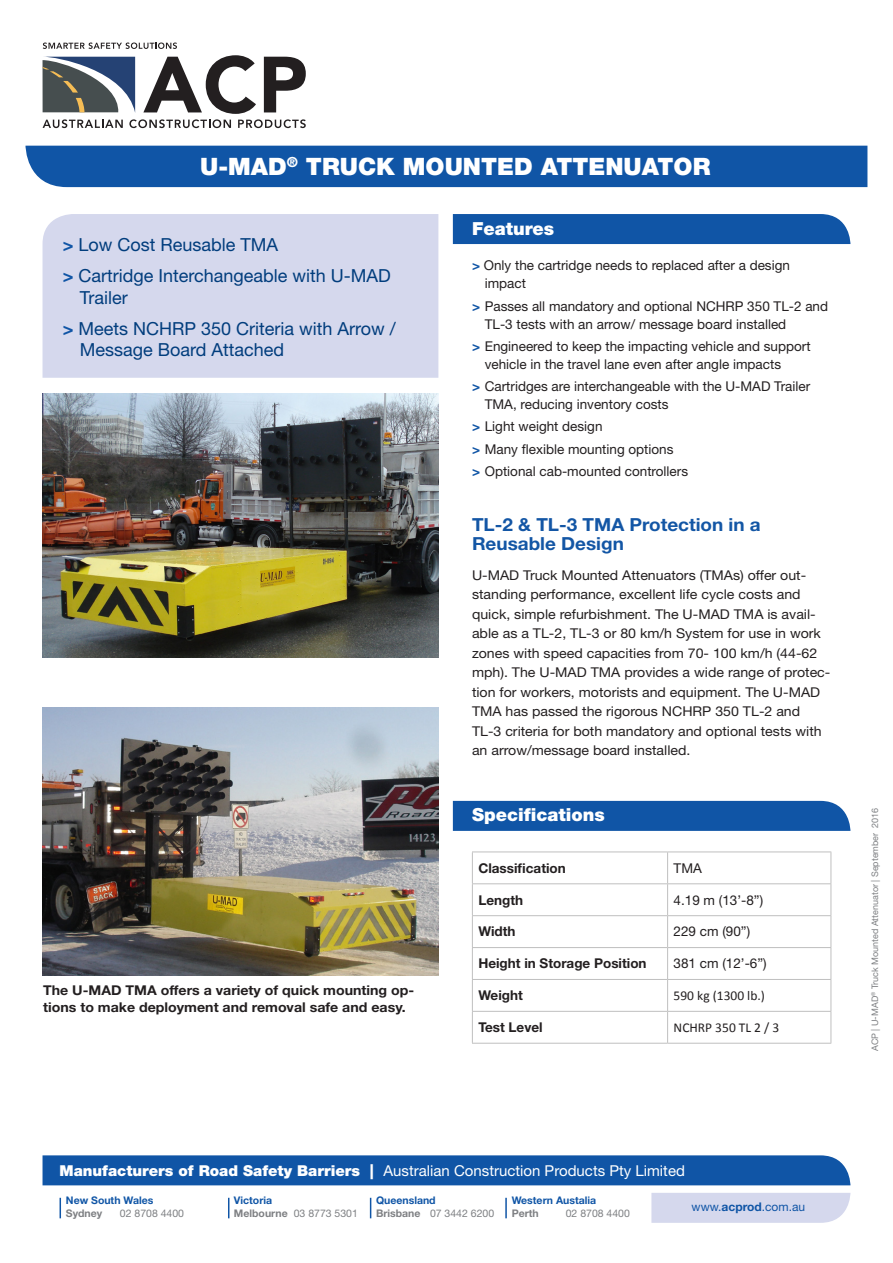
<style>
.page{position:relative;width:893px;height:1263px;background:#fff}
.page>*{position:absolute;margin:0;border:0;box-sizing:border-box;transform-origin:0 0}
.t1{font:900 24px "Helvetica Neue LT Std";color:#fff}
.t2{font:18px/21.6px "Helvetica Neue LT Std";color:#013d7d}
.t3{font:700 18px/19.5px "Helvetica Neue LT Std";color:#1356a5;scale:1.05 1}
.t4{font:900 18px "Helvetica Neue LT Std";color:#fff}
.t5{font:15px "Helvetica Neue LT Std";color:#fff}
.t6{font:13.5px/19.5px "Helvetica Neue LT Std";color:#231f20;scale:1.05 1}
.t7{font:13.5px/18px "Helvetica Neue LT Std";color:#231f20}
.t8{font:700 13.5px/16.5px "Helvetica Neue LT Std";color:#231f20;scale:1.05 1}
.t9{font:700 13.5px "Helvetica Neue LT Std";color:#231f20}
.t10{font:13.5px "Calibri";color:#231f20}
.t11{font:12px "Helvetica Neue LT Std";color:#1055a6}
.t12{font:700 10.5px/12.6px "Helvetica Neue LT Std";color:#1055a6}
.t13{font:10.5px/12.6px "Helvetica Neue LT Std";color:#7e8083}
.t14{font:700 10.5px "Helvetica Neue LT Std";color:#7e8083}
.t15{font:9px "Helvetica Neue LT Std";color:#7e8083}
.s1{font-weight:700;color:#1055a6}
.s2{font-weight:900}
.s3{font-weight:700}
.s4{color:#7e8083}
.s5{font-weight:400;color:#7e8083}
</style>
<div class="page">
<div style="left:651px;top:1193px;width:199px;height:30px;background:#d5d8ed"></div>
<div style="left:43px;top:1155px;width:807px;height:30px;background:#1055a6"></div>
<div style="left:26px;top:146px;width:841px;height:41px;background:#1055a6"></div>
<svg style="left:43px;top:55px;width:263px;height:73px"></svg>
<svg style="left:43px;top:42px;width:134px;height:7px"></svg>
<svg style="left:60px;top:1198px;width:1px;height:20px"></svg>
<svg style="left:228px;top:1198px;width:1px;height:20px"></svg>
<hr style="left:505px;top:1198px;width:2px;height:20px;background:#1055a6">
<svg style="left:370px;top:1198px;width:1px;height:20px"></svg>
<div style="left:43px;top:214px;width:395px;height:164px;background:#d5d8ed"></div>
<div style="left:453px;top:214px;width:397px;height:30px;background:#1055a6"></div>
<div style="left:453px;top:801px;width:397px;height:30px;background:#1055a6"></div>
<img style="left:43px;top:394px;width:395px;height:263px">
<img style="left:43px;top:708px;width:395px;height:267px">
<hr style="left:472px;top:851px;width:196px;height:1px;background:#bfbfbf">
<hr style="left:472px;top:852px;width:1px;height:31px;background:#bfbfbf">
<hr style="left:668px;top:851px;width:163px;height:1px;background:#bfbfbf">
<hr style="left:667px;top:852px;width:1px;height:31px;background:#bfbfbf">
<hr style="left:831px;top:852px;width:1px;height:31px;background:#bfbfbf">
<hr style="left:472px;top:883px;width:196px;height:1px;background:#bfbfbf">
<hr style="left:472px;top:884px;width:1px;height:31px;background:#bfbfbf">
<hr style="left:668px;top:883px;width:163px;height:1px;background:#bfbfbf">
<hr style="left:667px;top:884px;width:1px;height:31px;background:#bfbfbf">
<hr style="left:831px;top:884px;width:1px;height:31px;background:#bfbfbf">
<hr style="left:472px;top:915px;width:196px;height:1px;background:#bfbfbf">
<hr style="left:472px;top:916px;width:1px;height:31px;background:#bfbfbf">
<hr style="left:668px;top:915px;width:163px;height:1px;background:#bfbfbf">
<hr style="left:667px;top:916px;width:1px;height:31px;background:#bfbfbf">
<hr style="left:831px;top:916px;width:1px;height:31px;background:#bfbfbf">
<hr style="left:472px;top:947px;width:196px;height:1px;background:#bfbfbf">
<hr style="left:472px;top:948px;width:1px;height:31px;background:#bfbfbf">
<hr style="left:668px;top:947px;width:163px;height:1px;background:#bfbfbf">
<hr style="left:667px;top:948px;width:1px;height:31px;background:#bfbfbf">
<hr style="left:831px;top:948px;width:1px;height:31px;background:#bfbfbf">
<hr style="left:472px;top:979px;width:196px;height:1px;background:#bfbfbf">
<hr style="left:472px;top:980px;width:1px;height:31px;background:#bfbfbf">
<hr style="left:668px;top:979px;width:163px;height:1px;background:#bfbfbf">
<hr style="left:667px;top:980px;width:1px;height:31px;background:#bfbfbf">
<hr style="left:831px;top:980px;width:1px;height:31px;background:#bfbfbf">
<hr style="left:472px;top:1011px;width:196px;height:1px;background:#bfbfbf">
<hr style="left:472px;top:1012px;width:1px;height:31px;background:#bfbfbf">
<hr style="left:668px;top:1011px;width:163px;height:1px;background:#bfbfbf">
<hr style="left:667px;top:1012px;width:1px;height:31px;background:#bfbfbf">
<hr style="left:831px;top:1012px;width:1px;height:31px;background:#bfbfbf">
<hr style="left:472px;top:1043px;width:196px;height:1px;background:#bfbfbf">
<hr style="left:668px;top:1043px;width:163px;height:1px;background:#bfbfbf">
<p class="t1" style="left:200px;top:152px;width:512px">U-MAD<sup>®</sup> TRUCK MOUNTED ATTENUATOR</p>
<p class="t2" style="left:63px;top:234px;width:217px"><span class="s1">&gt;</span> Low Cost Reusable TMA</p>
<p class="t2" style="left:80px;top:265px;width:313px;text-indent:-17px"><span class="s1">&gt;</span> Cartridge Interchangeable with U-MAD<br>Trailer</p>
<p class="t2" style="left:80px;top:317px;width:318px;text-indent:-17px"><span class="s1">&gt;</span> Meets NCHRP 350 Criteria with Arrow /<br>Message Board Attached</p>
<p class="t8" style="left:43px;top:982px;width:355px">The U-MAD TMA offers a variety of quick mounting op&shy;tions to make deployment and removal safe and easy.</p>
<p class="t4" style="left:472px;top:218px;width:84px">Features</p>
<p class="t7" style="left:485px;top:256px;width:307px;text-indent:-13px"><span class="s1">&gt;</span> Only the cartridge needs to replaced after a design impact</p>
<p class="t7" style="left:485px;top:297px;width:345px;text-indent:-13px"><span class="s1">&gt;</span> Passes all mandatory and optional NCHRP 350 TL-2 and<br>TL-3 tests with an arrow/ message board installed</p>
<p class="t7" style="left:485px;top:337px;width:327px;text-indent:-13px"><span class="s1">&gt;</span> Engineered to keep the impacting vehicle and support vehicle in the travel lane even after angle impacts</p>
<p class="t7" style="left:485px;top:377px;width:327px;text-indent:-13px"><span class="s1">&gt;</span> Cartridges are interchangeable with the U-MAD Trailer<br>TMA, reducing inventory costs</p>
<p class="t7" style="left:472px;top:417px;width:132px"><span class="s1">&gt;</span> Light weight design</p>
<p class="t7" style="left:472px;top:440px;width:203px"><span class="s1">&gt;</span> Many flexible mounting options</p>
<p class="t7" style="left:472px;top:462px;width:218px"><span class="s1">&gt;</span> Optional cab-mounted controllers</p>
<p class="t3" style="left:472px;top:514px;width:277px">TL-2 &amp; TL-3 TMA Protection in a<br>Reusable Design</p>
<p class="t6" style="left:472px;top:565px;width:343px">U-MAD Truck Mounted Attenuators (TMAs) offer out&shy;standing performance, excellent life cycle costs and quick, simple refurbishment. The U-MAD TMA is avail&shy;able as a TL-2, TL-3 or 80 km/h System for use in work zones with speed capacities from 70- 100 km/h (44-62 mph). The U-MAD TMA provides a wide range of protec&shy;tion for workers, motorists and equipment. The U-MAD TMA has passed the rigorous NCHRP 350 TL-2 and TL-3 criteria for both mandatory and optional tests with an arrow/message board installed.</p>
<p class="t4" style="left:472px;top:804px;width:134px">Specifications</p>
<p class="t9" style="left:478px;top:859px;width:89px">Classification</p>
<p class="t7" style="left:674px;top:859px;width:30px">TMA</p>
<p class="t9" style="left:478px;top:891px;width:46px">Length</p>
<p class="t7" style="left:674px;top:890px;width:91px">4.19 m (13’-8”)</p>
<p class="t9" style="left:478px;top:923px;width:39px">Width</p>
<p class="t7" style="left:674px;top:922px;width:78px">229 cm (90”)</p>
<p class="t9" style="left:478px;top:955px;width:170px">Height in Storage Position</p>
<p class="t7" style="left:674px;top:954px;width:95px">381 cm (12’-6”)</p>
<p class="t9" style="left:478px;top:987px;width:46px">Weight</p>
<p class="t10" style="left:674px;top:987px;width:93px">590 kg (1300 lb.)</p>
<p class="t9" style="left:478px;top:1019px;width:66px">Test Level</p>
<p class="t10" style="left:674px;top:1019px;width:107px">NCHRP 350 TL 2 / 3</p>
<p class="t15" style="left:870px;top:1051px;width:245px;rotate:-90deg">ACP | U-MAD<sup>®</sup> Truck Mounted Attenuator | September 2016</p>
<p class="t5" style="left:60px;top:1161px;width:627px"><span class="s2">Manufacturers of Road Safety Barriers |</span> Australian Construction Products Pty Limited</p>
<p class="t12" style="left:66px;top:1194px;width:89px">New South Wales</p>
<p class="t14" style="left:66px;top:1207px;width:38px">Sydney</p>
<p class="t13" style="left:120px;top:1207px;width:66px">02 8708 4400</p>
<p class="t13" style="left:234px;top:1194px;width:126px"><span class="s1">Victoria<br></span><span class="s3">Melbourne</span> 03 8773 5301</p>
<p class="t12" style="left:376px;top:1194px;width:120px">Queensland<br><span class="s4">Brisbane</span> <span class="s5">07 3442 6200</span></p>
<p class="t12" style="left:512px;top:1194px;width:86px">Western Austalia</p>
<p class="t14" style="left:512px;top:1207px;width:29px">Perth</p>
<p class="t13" style="left:566px;top:1207px;width:66px">02 8708 4400</p>
<p class="t11" style="left:692px;top:1199px;width:115px">www.<span class="s3">acprod</span>.com.au</p>
</div>
